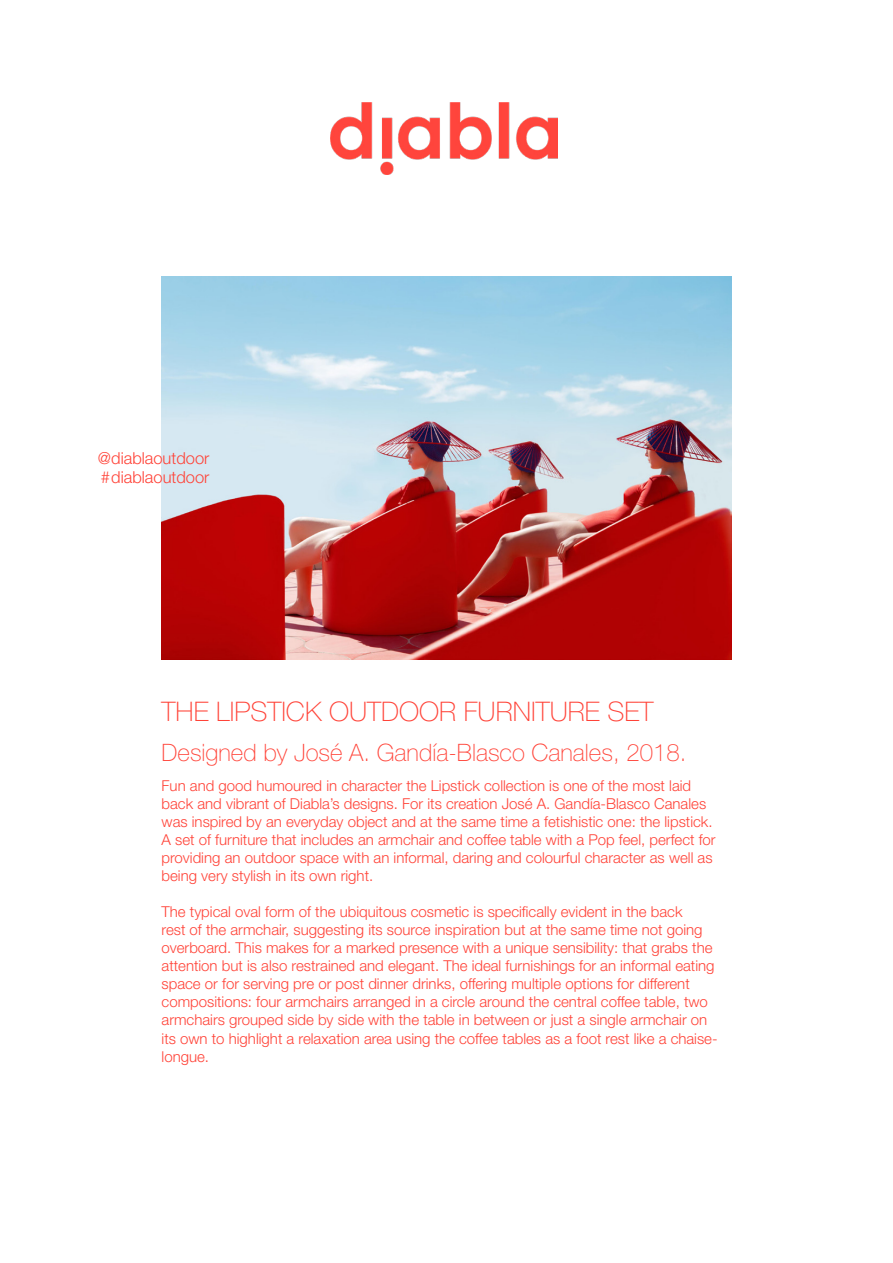
<style>
.page{position:relative;width:893px;height:1263px;background:#fff}
.page>*{position:absolute;margin:0;border:0;box-sizing:border-box;transform-origin:0 0}
.HL_2{font:100 27px "Helvetica Neue LT Std";color:#ff4338}
.HL_2-2{font:100 24px "Helvetica Neue LT Std";color:#ff4338}
.hashtag{font:300 16.5px "Helvetica Neue LT Std";color:#ff4338}
.txt{font:300 15px/18px "Helvetica Neue LT Std";color:#ff4338}
</style>
<div class="page">
<img style="left:330px;top:103px;width:227px;height:72px">
<img style="left:162px;top:276px;width:569px;height:383px">
<p class="hashtag" style="left:98px;top:448px;width:113px">@diablaoutdoor</p>
<p class="hashtag" style="left:101px;top:467px;width:110px">#diablaoutdoor</p>
<p class="HL_2" style="left:162px;top:696px;width:494px">THE LIPSTICK OUTDOOR FURNITURE SET</p>
<p class="HL_2-2" style="left:162px;top:738px;width:526px">Designed by José A. Gandía-Blasco Canales, 2018.</p>
<p class="txt" style="left:162px;top:777px;width:556px">Fun and good humoured in character the Lipstick collection is one of the most laid back and vibrant of Diabla’s designs. For its creation José A. Gandía-Blasco Canales was inspired by an everyday object and at the same time a fetishistic one: the lipstick.<br>A set of furniture that includes an armchair and coffee table with a Pop feel, perfect for providing an outdoor space with an informal, daring and colourful character as well as being very stylish in its own right.</p>
<p class="txt" style="left:162px;top:903px;width:558px">The typical oval form of the ubiquitous cosmetic is specifically evident in the back<br>rest of the armchair, suggesting its source inspiration but at the same time not going overboard. This makes for a marked presence with a unique sensibility: that grabs the attention but is also restrained and elegant. The ideal furnishings for an informal eating space or for serving pre or post dinner drinks, offering multiple options for different compositions: four armchairs arranged in a circle around the central coffee table, two armchairs grouped side by side with the table in between or just a single armchair on its own to highlight a relaxation area using the coffee tables as a foot rest like a chaise&shy;longue.</p>
</div>
